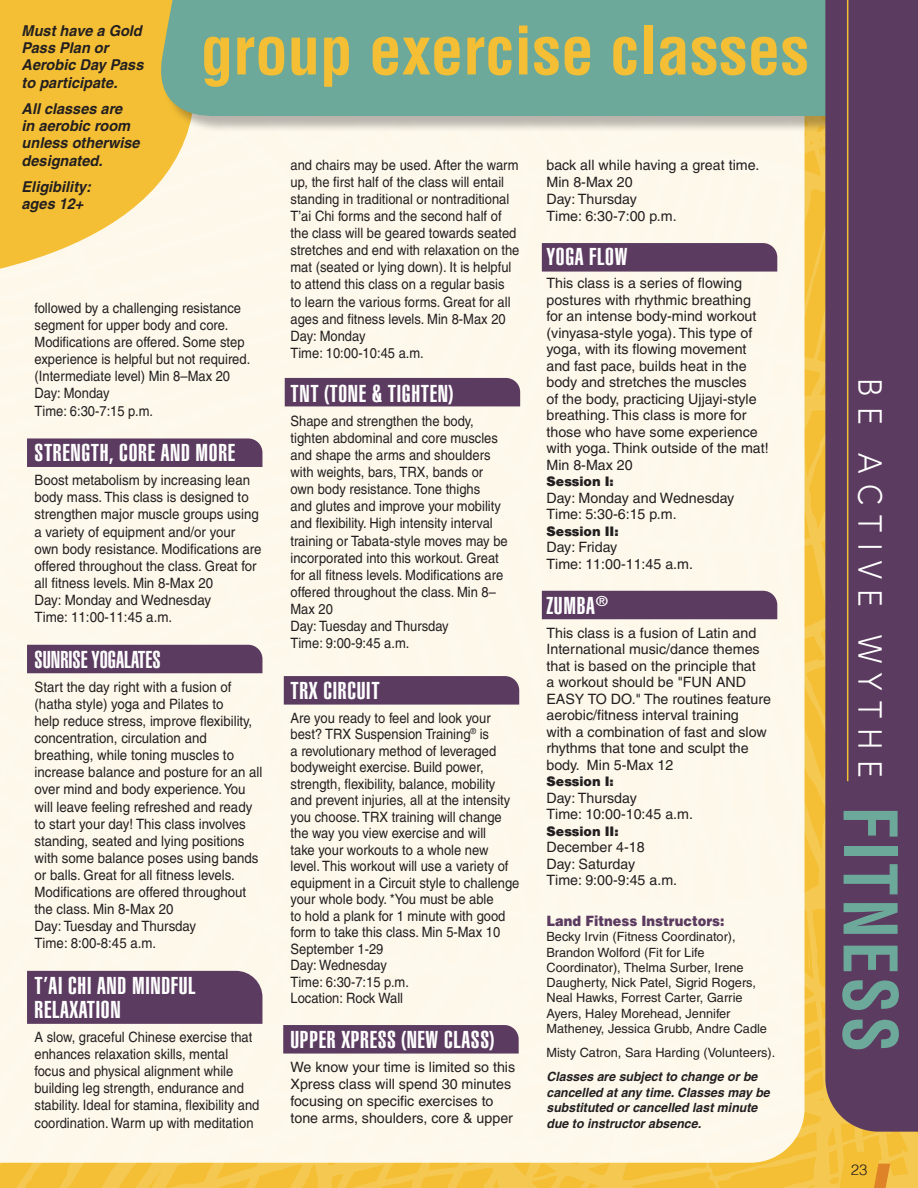
<style>
.page{position:relative;width:918px;height:1188px;background:#fff}
.page>*{position:absolute;margin:0;border:0;box-sizing:border-box;transform-origin:0 0}
.t1{font:700 condensed 65.25px "Helvetica";color:#f4bf34}
.t2{font:300 33px "Avenir";letter-spacing:.35em;color:#fff;scale:.9 1}
.t3{font:900 extra-condensed 24px/24px "Helvetica";letter-spacing:.025em;color:#fff;scale:1.1 1}
.t4{font:900 extra-condensed 24px "Helvetica";color:#fff}
.t5{font:italic 700 15px/17.2px "Helvetica";color:#231f20}
.t6{font:300 15px "Helvetica";color:#231f20}
.t7{font:14.25px/17.1px "Helvetica";color:#231f20;scale:.91 1}
.t8{font:14.25px/16.5px "Helvetica";color:#231f20}
.t9{font:14.25px/17.1px "Helvetica";color:#231f20;scale:.93 1}
.t10{font:14.25px "Helvetica Bld";color:#231f20}
.t11{font:900 14.25px "Helvetica";color:#5c3b60;scale:.91 1}
.t12{font:12.75px/15.3px "Helvetica";color:#231f20}
.t13{font:italic 700 12.75px/15.6px "Helvetica";color:#231f20}
.s1{font-family:"Helvetica";font-weight:700;font-stretch:condensed;font-size:72px;color:#6da99a}
</style>
<div class="page">
<svg style="left:743px;top:1131px;width:175px;height:57px;background:#f4c342"></svg>
<svg style="left:0;top:1163px;width:743px;height:25px;background:#f4c341"></svg>
<svg style="left:805px;top:204px;width:20px;height:427px;background:#f4c13d"></svg>
<div style="left:0;top:132px;width:805px;height:1031px;background:#fdf8ea"></div>
<div style="left:285px;top:378px;width:235px;height:28px;background:#5c3b60"></div>
<svg style="left:542px;top:243px;width:235px;height:29px;background:#5f3f63"></svg>
<div style="left:542px;top:591px;width:235px;height:28px;background:#5c3b60"></div>
<svg style="left:284px;top:676px;width:235px;height:29px;background:#5f3f63"></svg>
<div style="left:283px;top:1025px;width:236px;height:29px;background:#5c3b60"></div>
<div style="left:27px;top:438px;width:235px;height:29px;background:#5c3b60"></div>
<div style="left:27px;top:645px;width:235px;height:28px;background:#5c3b60"></div>
<div style="left:27px;top:971px;width:235px;height:53px;background:#5c3b60"></div>
<svg style="left:0;top:0;width:194px;height:280px;background:#f6cc5d"></svg>
<svg style="left:839px;top:1152px;width:51px;height:36px;background:#f0b636"></svg>
<div style="left:162px;top:0;width:756px;height:132px;background:#231f20;opacity:.31"></div>
<div style="left:152px;top:0;width:673px;height:120px;background:#6da99a"></div>
<div style="left:825px;top:0;width:93px;height:1132px;background:#5c3b60"></div>
<hr style="left:847px;top:0;width:1px;height:781px;background:#f4bf34">
<p class="t5" style="left:22px;top:22px;width:123px">Must have a Gold<br>Pass Plan or<br>Aerobic Day Pass to participate.</p>
<p class="t5" style="left:22px;top:100px;width:120px">All classes are<br>in aerobic room unless otherwise designated.</p>
<p class="t5" style="left:22px;top:178px;width:71px">Eligibility: ages 12+</p>
<h1 class="t1" style="left:201px;top:11px;width:610px">group exercise classes</h1>
<p class="t7" style="left:291px;top:156px;width:253px">and chairs may be used. After the warm up, the first half of the class will entail standing in traditional or nontraditional T’ai Chi forms and the second half of the class will be geared towards seated stretches and end with relaxation on the mat (seated or lying down). It is helpful to attend this class on a regular basis<br>to learn the various forms. Great for all ages and fitness levels. Min 8-Max 20<br>Day: Monday<br>Time: 10:00-10:45 a.m.</p>
<h3 class="t3" style="left:291px;top:381px;width:149px">TNT (TONE &amp; TIGHTEN)</h3>
<p class="t7" style="left:291px;top:412px;width:240px">Shape and strengthen the body, tighten abdominal and core muscles and shape the arms and shoulders with weights, bars, TRX, bands or own body resistance. Tone thighs<br>and glutes and improve your mobility and flexibility. High intensity interval training or Tabata-style moves may be incorporated into this workout. Great for all fitness levels. Modifications are offered throughout the class. Min 8–<br>Max 20<br>Day: Tuesday and Thursday<br>Time: 9:00-9:45 a.m.</p>
<h3 class="t3" style="left:291px;top:679px;width:83px">TRX CIRCUIT</h3>
<p class="t7" style="left:291px;top:709px;width:253px;line-height:16.5px">Are you ready to feel and look your best? TRX Suspension Training<sup>®</sup> is<br>a revolutionary method of leveraged bodyweight exercise. Build power, strength, flexibility, balance, mobility and prevent injuries, all at the intensity you choose. TRX training will change the way you view exercise and will<br>take your workouts to a whole new level. This workout will use a variety of equipment in a Circuit style to challenge your whole body. *You must be able<br>to hold a plank for 1 minute with good form to take this class. Min 5-Max 10<br>September 1-29<br>Day: Wednesday<br>Time: 6:30-7:15 p.m.<br>Location: Rock Wall</p>
<h3 class="t3" style="left:291px;top:1028px;width:187px">UPPER XPRESS (NEW CLASS)</h3>
<p class="t8" style="left:291px;top:1058px;width:226px;line-height:17.1px">We know your time is limited so this Xpress class will spend 30 minutes focusing on specific exercises to tone arms, shoulders, core &amp; upper</p>
<p class="t8" style="left:546px;top:156px;width:214px;line-height:17.1px">back all while having a great time.<br>Min 8-Max 20<br>Day: Thursday<br>Time: 6:30-7:00 p.m.</p>
<h3 class="t3" style="left:546px;top:245px;width:75px">YOGA FLOW</h3>
<p class="t8" style="left:546px;top:275px;width:224px">This class is a series of flowing postures with rhythmic breathing for an intense body-mind workout (vinyasa-style yoga). This type of yoga, with its flowing movement and fast pace, builds heat in the body and stretches the muscles<br>of the body, practicing Ujjayi-style breathing. This class is more for those who have some experience with yoga. Think outside of the mat!<br>Min 8-Max 20</p>
<p class="t10" style="left:546px;top:472px;width:69px">Session I:</p>
<p class="t8" style="left:546px;top:490px;width:189px">Day: Monday and Wednesday<br>Time: 5:30-6:15 p.m.</p>
<p class="t10" style="left:546px;top:522px;width:74px">Session II:</p>
<p class="t8" style="left:546px;top:539px;width:148px">Day: Friday<br>Time: 11:00-11:45 a.m.</p>
<h3 class="t3" style="left:546px;top:594px;width:57px">ZUMBA<sup>®</sup></h3>
<p class="t8" style="left:546px;top:624px;width:226px">This class is a fusion of Latin and<br>International music/dance themes that is based on the principle that<br>a workout should be "FUN AND<br>EASY TO DO." The routines feature aerobic/fitness interval training<br>with a combination of fast and slow rhythms that tone and sculpt the body. Min 5-Max 12</p>
<p class="t10" style="left:546px;top:772px;width:69px">Session I:</p>
<p class="t8" style="left:546px;top:789px;width:148px">Day: Thursday<br>Time: 10:00-10:45 a.m.</p>
<p class="t10" style="left:546px;top:821px;width:74px">Session II:</p>
<p class="t8" style="left:546px;top:839px;width:132px">December 4-18<br>Day: Saturday<br>Time: 9:00-9:45 a.m.</p>
<p class="t11" style="left:546px;top:912px;width:197px">Land Fitness Instructors:</p>
<p class="t12" style="left:546px;top:929px;width:222px">Becky Irvin (Fitness Coordinator), Brandon Wolford (Fit for Life Coordinator), Thelma Surber, Irene Daugherty, Nick Patel, Sigrid Rogers, Neal Hawks, Forrest Carter, Garrie Ayers, Haley Morehead, Jennifer Matheney, Jessica Grubb, Andre Cadle</p>
<p class="t12" style="left:546px;top:1045px;width:230px">Misty Catron, Sara Harding (Volunteers).</p>
<p class="t13" style="left:546px;top:1069px;width:225px">Classes are subject to change or be cancelled at any time. Classes may be substituted or cancelled last minute due to instructor absence.</p>
<p class="t7" style="left:35px;top:299px;width:239px">followed by a challenging resistance segment for upper body and core.<br>Modifications are offered. Some step experience is helpful but not required. (Intermediate level) Min 8–Max 20<br>Day: Monday<br>Time: 6:30-7:15 p.m.</p>
<h3 class="t3" style="left:35px;top:441px;width:184px">STRENGTH, CORE AND MORE</h3>
<p class="t9" style="left:35px;top:472px;width:246px">Boost metabolism by increasing lean body mass. This class is designed to strengthen major muscle groups using a variety of equipment and/or your own body resistance. Modifications are offered throughout the class. Great for all fitness levels. Min 8-Max 20<br>Day: Monday and Wednesday<br>Time: 11:00-11:45 a.m.</p>
<h3 class="t4" style="left:35px;top:646px;width:127px">SUNRISE YOGALATES</h3>
<p class="t9" style="left:35px;top:678px;width:247px">Start the day right with a fusion of (hatha style) yoga and Pilates to<br>help reduce stress, improve flexibility, concentration, circulation and breathing, while toning muscles to increase balance and posture for an all over mind and body experience. You will leave feeling refreshed and ready to start your day! This class involves standing, seated and lying positions with some balance poses using bands or balls. Great for all fitness levels.<br>Modifications are offered throughout the class. Min 8-Max 20<br>Day: Tuesday and Thursday<br>Time: 8:00-8:45 a.m.</p>
<h3 class="t3" style="left:35px;top:974px;width:148px">T’AI CHI AND MINDFUL<br>RELAXATION</h3>
<p class="t7" style="left:35px;top:1028px;width:249px">A slow, graceful Chinese exercise that enhances relaxation skills, mental focus and physical alignment while building leg strength, endurance and stability. Ideal for stamina, flexibility and coordination. Warm up with meditation</p>
<h2 class="t2" style="left:889px;top:378px;width:751px;rotate:90deg">BE ACTIVE WYTHE <span class="s1">FITNESS</span></h2>
<p class="t6" style="left:851px;top:1157px;width:18px">23</p>
</div>
